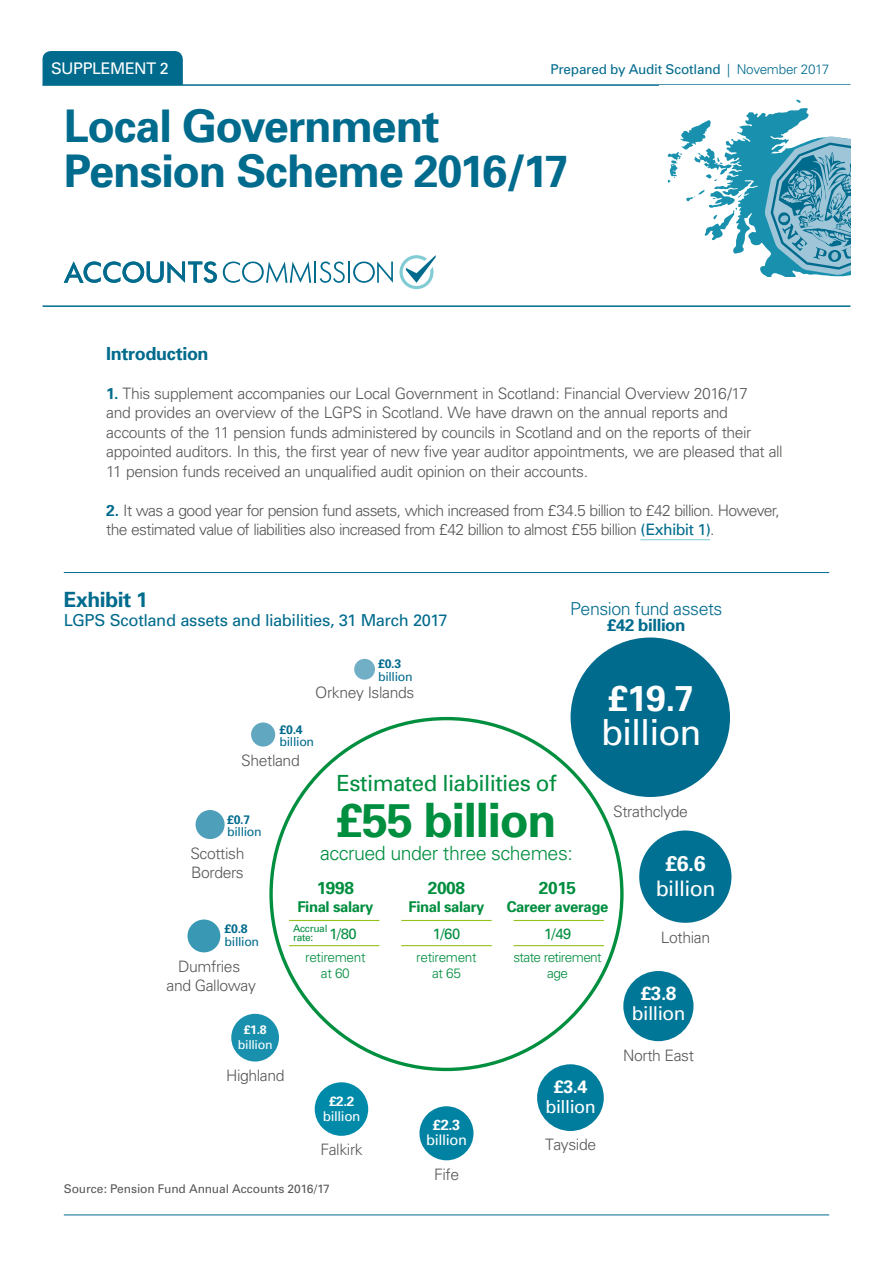
<style>
.page{position:relative;width:893px;height:1263px;background:#fff}
.page>*{position:absolute;margin:0;border:0;box-sizing:border-box;transform-origin:0 0}
.t1{font:700 47.4px "Univers";letter-spacing:-.025em;color:#008e3f}
.S1-Supplement_Title{font:700 45px/45px "Univers";letter-spacing:-.03em;color:#006b8d}
.t2{font:36px/33.8px "Univers";letter-spacing:-.025em;color:#fff}
.t3{font:22.35px "Univers";letter-spacing:-.025em;color:#008e3f}
.t4{font:21.3px/25.7px "Univers";letter-spacing:-.025em;color:#fff;text-align:center}
._18-Item_number{font:700 21px "Univers";letter-spacing:-.02em;color:#006b8d}
.t5{font:300 19.65px "Univers";letter-spacing:-.025em;color:#008e3f}
.t6{font:19.2px/20.2px "Univers";letter-spacing:-.025em;color:#fff;text-align:center}
._15-Subhead_1{font:700 18px "Univers";letter-spacing:-.02em;color:#006b8d}
.t7{font:18px/20.2px "Univers";letter-spacing:-.025em;color:#fff;text-align:center}
.t8{font:300 17.85px "Univers";letter-spacing:-.025em;color:#006b8d}
.t9{font:700 17.4px "Univers";letter-spacing:-.025em;color:#008e3f}
.t10{font:700 16.8px "Univers";letter-spacing:-.025em;color:#006b8d}
._19-Item_head{font:16.5px "Univers";letter-spacing:-.025em;color:#006b8d}
.S3-Supplment_Tab{font:16.05px "Univers";letter-spacing:-.02em;color:#fff}
.t11{font:300 15.75px/19.5px "Univers";letter-spacing:-.03em;color:#575756}
.t12{font:700 14.85px/27.8px "Univers";letter-spacing:-.025em;color:#008e3f;text-align:center}
.t13{font:14.7px/14.7px "Univers";letter-spacing:-.025em;color:#fff;text-align:center}
.t14{font:300 13.65px/16.4px "Univers";letter-spacing:-.025em;color:#008e3f;text-align:center}
.t15{font:300 13.65px/16.4px "Univers";letter-spacing:-.045em;color:#008e3f;text-align:center}
.S4-Supplement_date{font:13.5px "Univers";letter-spacing:-.015em;color:#006b8d}
.t16{font:13.5px/14.5px "Univers";letter-spacing:-.025em;color:#fff;text-align:center}
.t17{font:12.3px/12.3px "Univers";letter-spacing:-.025em;color:#006b8d}
.t18{font:12.3px/14.7px "Univers";letter-spacing:-.025em;color:#fff;text-align:center}
._25-Item_source{font:12px "Univers";letter-spacing:-.01em;color:#575756}
.t19{font:10.2px/9px "Univers";letter-spacing:-.025em;color:#008e3f}
.s1{font-weight:300}
.s2{font-weight:700;color:#006b8d}
.s3{font-weight:400;color:#006b8d}
.s4{font-weight:700}
.s5{font-weight:400}
</style>
<div class="page">
<div style="left:537px;top:1064px;width:67px;height:67px;background:#007d9d;border-radius:33px"></div>
<div style="left:571px;top:637px;width:159px;height:160px;background:#006b8d;border-radius:80px"></div>
<div style="left:639px;top:830px;width:92px;height:93px;background:#007192;border-radius:46px"></div>
<div style="left:623px;top:971px;width:70px;height:70px;background:#007797;border-radius:35px"></div>
<div style="left:419px;top:1106px;width:54px;height:54px;background:#0083a2;border-radius:27px"></div>
<div style="left:315px;top:1082px;width:53px;height:54px;background:#008aa9;border-radius:27px"></div>
<div style="left:231px;top:1014px;width:48px;height:47px;background:#1991ae;border-radius:24px"></div>
<div style="left:187px;top:919px;width:33px;height:33px;background:#3998b4;border-radius:16px"></div>
<div style="left:196px;top:810px;width:29px;height:29px;background:#4e9fba;border-radius:15px"></div>
<div style="left:251px;top:722px;width:24px;height:25px;background:#61a7c0;border-radius:12px"></div>
<div style="left:354px;top:659px;width:21px;height:21px;background:#71afc6;border-radius:10px"></div>
<hr style="left:514px;top:945px;width:90px;height:1px;background:#95c11f">
<hr style="left:401px;top:945px;width:91px;height:1px;background:#95c11f">
<hr style="left:289px;top:945px;width:90px;height:1px;background:#95c11f">
<hr style="left:514px;top:920px;width:90px;height:1px;background:#95c11f">
<hr style="left:401px;top:920px;width:91px;height:1px;background:#95c11f">
<hr style="left:289px;top:920px;width:90px;height:1px;background:#95c11f">
<hr style="left:64px;top:572px;width:765px;height:1px;background:#006b8d">
<hr style="left:64px;top:1214px;width:765px;height:1px;background:#006b8d">
<hr style="left:43px;top:84px;width:807px;height:2px;background:#006b8d">
<hr style="left:43px;top:305px;width:807px;height:2px;background:#006b8d">
<div style="left:43px;top:51px;width:140px;height:34px;background:#006b8d"></div>
<hr style="left:640px;top:539px;width:70px;height:1px;background:#81cbd4">
<svg style="left:399px;top:255px;width:37px;height:34px"></svg>
<svg style="left:64px;top:261px;width:153px;height:22px"></svg>
<svg style="left:223px;top:261px;width:88px;height:22px"></svg>
<hr style="left:314px;top:261px;width:2px;height:22px;background:#006b8d">
<hr style="left:348px;top:261px;width:2px;height:22px;background:#006b8d">
<svg style="left:320px;top:261px;width:25px;height:22px"></svg>
<svg style="left:353px;top:261px;width:40px;height:22px"></svg>
<div style="left:659px;top:85px;width:191px;height:191px;background:#fff"></div>
<svg style="left:668px;top:100px;width:182px;height:176px"></svg>
<h1 class="S3-Supplment_Tab" style="left:51px;top:59px;width:119px">SUPPLEMENT 2</h1>
<p class="S4-Supplement_date" style="left:550px;top:62px;width:280px">Prepared by Audit Scotland <span class="s1">| November 2017</span></p>
<h1 class="S1-Supplement_Title" style="left:64px;top:104px;width:507px">Local Government<br>Pension Scheme 2016/17</h1>
<p class="_15-Subhead_1" style="left:106px;top:342px;width:104px">Introduction</p>
<p class="t11" style="left:106px;top:383px;width:678px"><span class="s2">1.</span> This supplement accompanies our Local Government in Scotland: Financial Overview 2016/17<br>and provides an overview of the LGPS in Scotland. We have drawn on the annual reports and accounts of the 11 pension funds administered by councils in Scotland and on the reports of their appointed auditors. In this, the first year of new five year auditor appointments, we are pleased that all 11 pension funds received an unqualified audit opinion on their accounts.</p>
<p class="t11" style="left:106px;top:500px;width:675px"><span class="s2">2.</span> It was a good year for pension fund assets, which increased from £34.5 billion to £42 billion. However, the estimated value of liabilities also increased from £42 billion to almost £55 billion <span class="s3">(Exhibit 1)</span>.</p>
<p class="_18-Item_number" style="left:64px;top:587px;width:86px">Exhibit 1</p>
<p class="_19-Item_head" style="left:64px;top:611px;width:385px">LGPS Scotland assets and liabilities, 31 March 2017</p>
<p class="t17" style="left:378px;top:658px;width:36px"><span class="s4">£0.3 </span>billion</p>
<p class="t11" style="left:315px;top:683px;width:101px">Orkney Islands</p>
<p class="t17" style="left:280px;top:723px;width:36px"><span class="s4">£0.4 </span>billion</p>
<p class="t11" style="left:241px;top:751px;width:60px">Shetland</p>
<p class="t8" style="left:570px;top:597px;width:154px">Pension fund assets</p>
<p class="t10" style="left:607px;top:615px;width:80px">£42 billion</p>
<p class="t2" style="left:601px;top:682px;width:102px"><span class="s4">£19.7 </span>billion</p>
<p class="t17" style="left:227px;top:813px;width:36px"><span class="s4">£0.7 </span>billion</p>
<p class="t11" style="left:190px;top:844px;width:56px;line-height:18.9px">Scottish<br>Borders</p>
<p class="t17" style="left:225px;top:923px;width:36px"><span class="s4">£0.8 </span>billion</p>
<p class="t11" style="left:167px;top:957px;width:91px;line-height:18.9px;text-align:center">Dumfries and Galloway</p>
<p class="t18" style="left:238px;top:1022px;width:36px"><span class="s4">£1.8 </span>billion</p>
<p class="t11" style="left:226px;top:1065px;width:60px">Highland</p>
<p class="t3" style="left:337px;top:770px;width:221px">Estimated liabilities of</p>
<p class="t1" style="left:337px;top:791px;width:221px">£55 billion</p>
<p class="t5" style="left:320px;top:841px;width:254px">accrued under three schemes:</p>
<p class="t11" style="left:613px;top:802px;width:76px">Strathclyde</p>
<p class="t4" style="left:656px;top:851px;width:61px"><span class="s4">£6.6 </span>billion</p>
<p class="t9" style="left:317px;top:877px;width:39px">1998</p>
<p class="t12" style="left:329px;top:892px;width:46px;text-align:left;text-indent:-32px">Final salary<br><span class="s5">1/80</span></p>
<p class="t14" style="left:305px;top:949px;width:62px">retirement at 60</p>
<p class="t9" style="left:428px;top:877px;width:39px">2008</p>
<p class="t12" style="left:408px;top:892px;width:77px">Final salary<br><span class="s5">1/60</span></p>
<p class="t14" style="left:416px;top:949px;width:62px">retirement at 65</p>
<p class="t9" style="left:539px;top:877px;width:39px">2015</p>
<p class="t12" style="left:507px;top:892px;width:103px">Career average<br><span class="s5">1/49</span></p>
<p class="t15" style="left:513px;top:949px;width:90px">state retirement age</p>
<p class="t19" style="left:293px;top:923px;width:36px">Accrual rate:</p>
<p class="t11" style="left:661px;top:927px;width:51px">Lothian</p>
<p class="t6" style="left:632px;top:983px;width:55px"><span class="s4">£3.8 </span>billion</p>
<p class="t16" style="left:323px;top:1094px;width:39px"><span class="s4">£2.2 </span>billion</p>
<p class="t11" style="left:320px;top:1140px;width:44px">Falkirk</p>
<p class="t13" style="left:426px;top:1118px;width:42px"><span class="s4">£2.3 </span>billion</p>
<p class="t11" style="left:434px;top:1165px;width:27px">Fife</p>
<p class="t7" style="left:545px;top:1077px;width:52px"><span class="s4">£3.4 </span>billion</p>
<p class="t11" style="left:545px;top:1135px;width:53px">Tayside</p>
<p class="t11" style="left:623px;top:1046px;width:72px">North East</p>
<p class="_25-Item_source" style="left:64px;top:1182px;width:268px">Source: Pension Fund Annual Accounts 2016/17</p>
</div>
